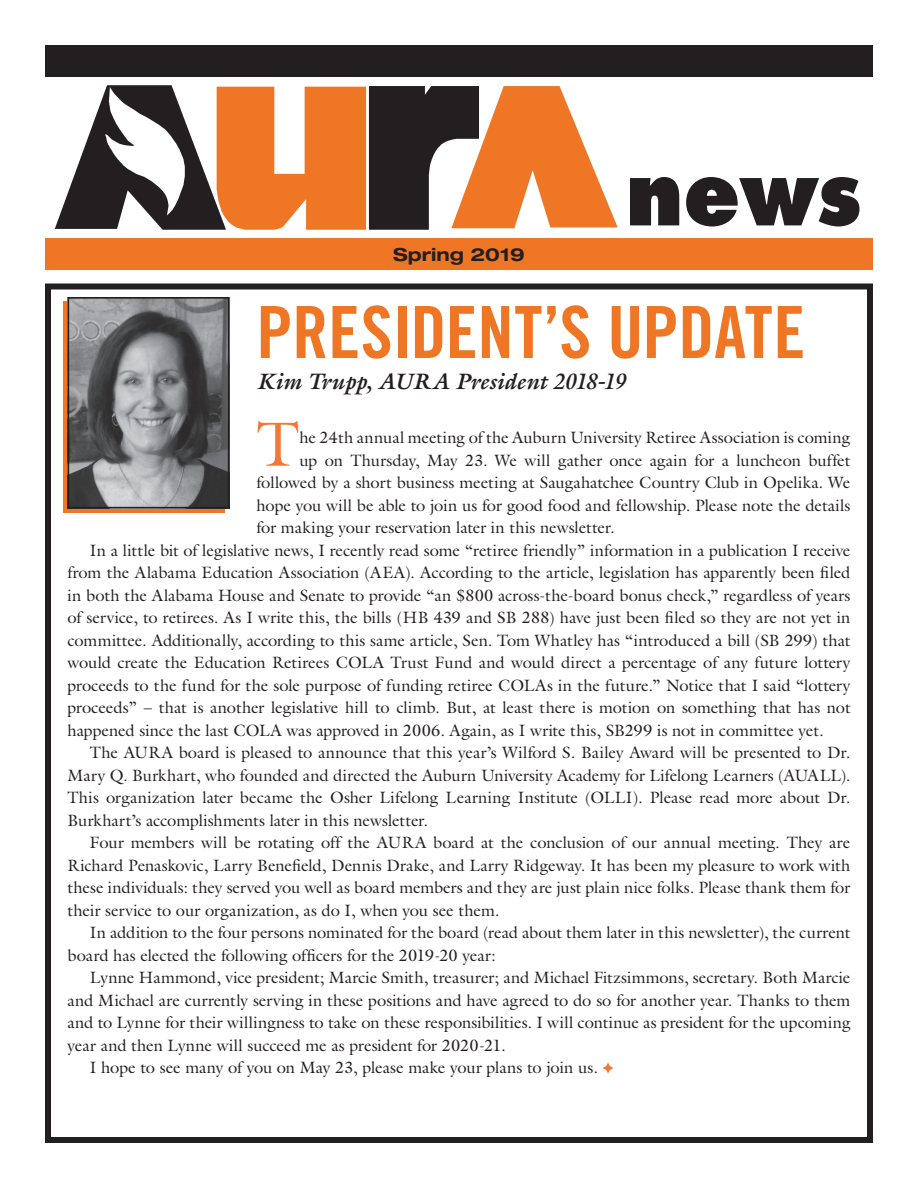
<style>
.page{position:relative;width:918px;height:1188px;background:#fff}
.page>*{position:absolute;margin:0;border:0;box-sizing:border-box;transform-origin:0 0}
.t1{font:72px "Trade Gothic Bold Cond Twenty";color:#ee7625}
.t2{font:63.15px "Galliard";color:#f37736}
.t3{font:italic 700 22.5px "Galliard";letter-spacing:-.005em;color:#231f20}
.t4{font:700 expanded 18px "Helvetica Neue";color:#231f20}
.t5{font:16.5px "Galliard";letter-spacing:-.005em;color:#231f20}
</style>
<div class="page">
<div style="left:45px;top:284px;width:828px;height:859px;border:6px solid #231f20"></div>
<img style="left:63px;top:86px;width:555px;height:144px">
<svg style="left:630px;top:177px;width:229px;height:49px"></svg>
<div style="left:45px;top:45px;width:828px;height:31px;background:#231f20"></div>
<div style="left:45px;top:238px;width:828px;height:32px;background:#ee7625"></div>
<svg style="left:603px;top:1063px;width:10px;height:10px"></svg>
<div style="left:63px;top:302px;width:162px;height:211px;background:#ee7625"></div>
<img style="left:70px;top:297px;width:160px;height:211px">
<div style="left:67px;top:297px;width:162px;height:212px;border:2px solid #231f20"></div>
<p class="t4" style="left:393px;top:244px;width:133px">Spring 2019</p>
<h1 class="t1" style="left:256px;top:289px;width:550px">PRESIDENT’S UPDATE</h1>
<h3 class="t3" style="left:256px;top:368px;width:370px">Kim Trupp, AURA President 2018-19</h3>
<h2 class="t2" style="left:256px;top:404px;width:44px">T</h2>
<p class="t5" style="left:299px;top:427px;width:553px">he 24th annual meeting of the Auburn University Retiree Association is coming</p>
<p class="t5" style="left:299px;top:450px;width:553px">up on Thursday, May 23. We will gather once again for a luncheon buffet</p>
<p class="t5" style="left:256px;top:472px;width:596px">followed by a short business meeting at Saugahatchee Country Club in Opelika. We</p>
<p class="t5" style="left:256px;top:495px;width:596px">hope you will be able to join us for good food and fellowship. Please note the details</p>
<p class="t5" style="left:256px;top:517px;width:360px">for making your reservation later in this newsletter.</p>
<p class="t5" style="left:90px;top:540px;width:762px">In a little bit of legislative news, I recently read some “retiree friendly” information in a publication I receive</p>
<p class="t5" style="left:67px;top:562px;width:785px">from the Alabama Education Association (AEA). According to the article, legislation has apparently been filed</p>
<p class="t5" style="left:67px;top:585px;width:784px">in both the Alabama House and Senate to provide “an $800 across-the-board bonus check,” regardless of years</p>
<p class="t5" style="left:67px;top:607px;width:785px">of service, to retirees. As I write this, the bills (HB 439 and SB 288) have just been filed so they are not yet in</p>
<p class="t5" style="left:67px;top:630px;width:784px">committee. Additionally, according to this same article, Sen. Tom Whatley has “introduced a bill (SB 299) that</p>
<p class="t5" style="left:67px;top:652px;width:785px">would create the Education Retirees COLA Trust Fund and would direct a percentage of any future lottery</p>
<p class="t5" style="left:67px;top:675px;width:784px">proceeds to the fund for the sole purpose of funding retiree COLAs in the future.” Notice that I said “lottery</p>
<p class="t5" style="left:67px;top:697px;width:785px">proceeds” – that is another legislative hill to climb. But, at least there is motion on something that has not</p>
<p class="t5" style="left:67px;top:720px;width:758px">happened since the last COLA was approved in 2006. Again, as I write this, SB299 is not in committee yet.</p>
<p class="t5" style="left:90px;top:742px;width:762px">The AURA board is pleased to announce that this year’s Wilford S. Bailey Award will be presented to Dr.</p>
<p class="t5" style="left:67px;top:765px;width:785px">Mary Q. Burkhart, who founded and directed the Auburn University Academy for Lifelong Learners (AUALL).</p>
<p class="t5" style="left:67px;top:787px;width:785px">This organization later became the Osher Lifelong Learning Institute (OLLI). Please read more about Dr.</p>
<p class="t5" style="left:67px;top:810px;width:362px">Burkhart’s accomplishments later in this newsletter.</p>
<p class="t5" style="left:90px;top:832px;width:762px">Four members will be rotating off the AURA board at the conclusion of our annual meeting. They are</p>
<p class="t5" style="left:67px;top:855px;width:785px">Richard Penaskovic, Larry Benefield, Dennis Drake, and Larry Ridgeway. It has been my pleasure to work with</p>
<p class="t5" style="left:67px;top:877px;width:784px">these individuals: they served you well as board members and they are just plain nice folks. Please thank them for</p>
<p class="t5" style="left:67px;top:900px;width:433px">their service to our organization, as do I, when you see them.</p>
<p class="t5" style="left:90px;top:922px;width:762px">In addition to the four persons nominated for the board (read about them later in this newsletter), the current</p>
<p class="t5" style="left:67px;top:945px;width:430px">board has elected the following officers for the 2019-20 year:</p>
<p class="t5" style="left:90px;top:967px;width:762px">Lynne Hammond, vice president; Marcie Smith, treasurer; and Michael Fitzsimmons, secretary. Both Marcie</p>
<p class="t5" style="left:67px;top:990px;width:785px">and Michael are currently serving in these positions and have agreed to do so for another year. Thanks to them</p>
<p class="t5" style="left:67px;top:1012px;width:785px">and to Lynne for their willingness to take on these responsibilities. I will continue as president for the upcoming</p>
<p class="t5" style="left:67px;top:1035px;width:440px">year and then Lynne will succeed me as president for 2020-21.</p>
<p class="t5" style="left:90px;top:1057px;width:510px">I hope to see many of you on May 23, please make your plans to join us.</p>
</div>
